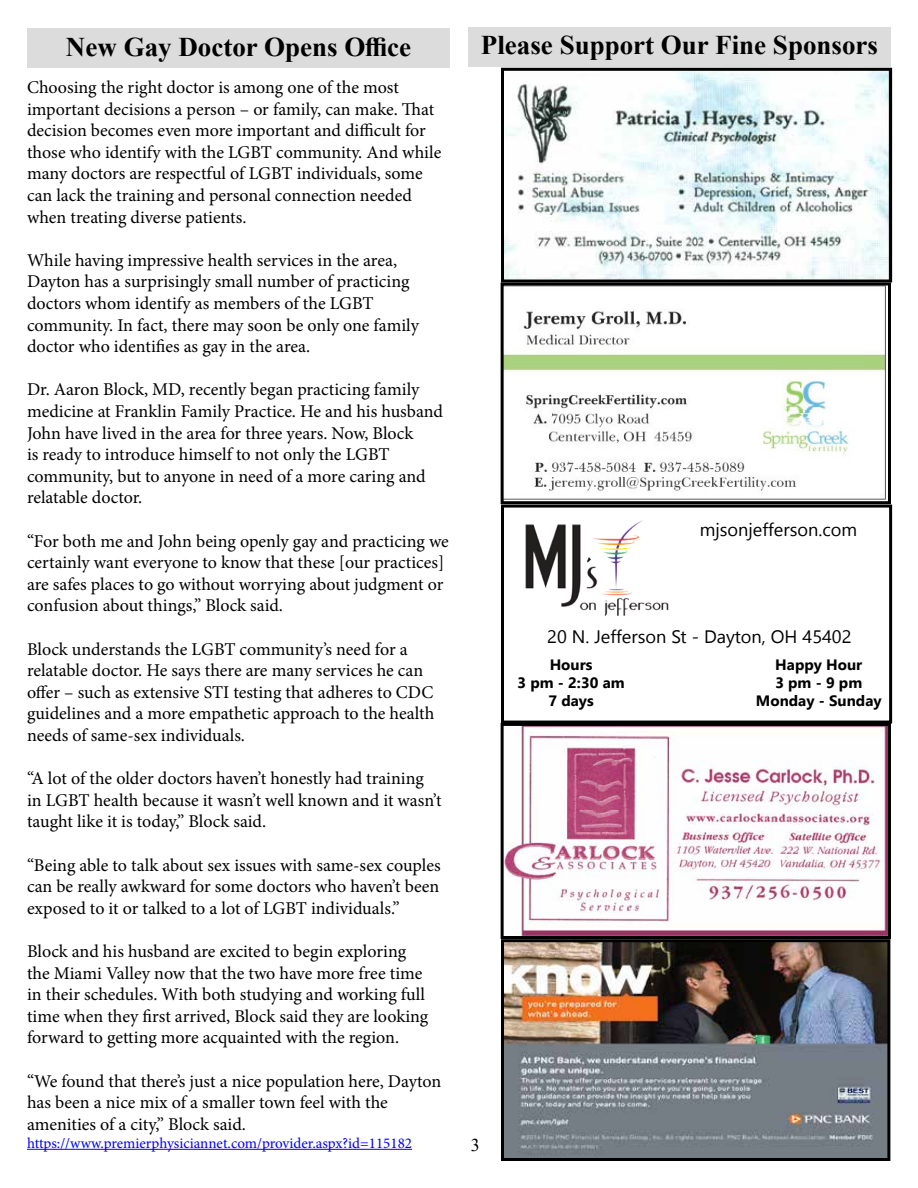
<style>
.page{position:relative;width:918px;height:1188px;background:#fff}
.page>*{position:absolute;margin:0;border:0;box-sizing:border-box;transform-origin:0 0}
.t1{font:700 27px "Times New Roman";color:#000}
.t2{font:18px/21.6px "Minion Pro";color:#000}
.t3{font:18px "Nirmala UI";color:#000}
.t4{font:18px "Times New Roman";color:#000}
.t5{font:15px "Minion Pro";color:#00f}
.t6{font:700 15px/18px "Nirmala UI";color:#000;text-align:center}
</style>
<div class="page">
<img style="left:525px;top:520px;width:144px;height:96px">
<div style="left:501px;top:505px;width:391px;height:219px;border:3px solid #000"></div>
<div style="left:468px;top:27px;width:423px;height:39px;background:#dcdcdc"></div>
<img style="left:505px;top:727px;width:382px;height:208px">
<div style="left:501px;top:723px;width:390px;height:216px;border:3px solid #000"></div>
<div style="left:27px;top:28px;width:423px;height:40px;background:#dcdcdc"></div>
<img style="left:505px;top:287px;width:382px;height:213px">
<div style="left:501px;top:283px;width:390px;height:221px;border:3px solid #000"></div>
<img style="left:505px;top:72px;width:383px;height:207px">
<div style="left:501px;top:68px;width:391px;height:215px;border:3px solid #000"></div>
<img style="left:505px;top:943px;width:381px;height:214px">
<div style="left:501px;top:939px;width:389px;height:222px;border:3px solid #000"></div>
<hr style="left:27px;top:1149px;width:385px;height:1px;background:#00f">
<h1 class="t1" style="left:66px;top:27px;width:347px">New Gay Doctor Opens Office</h1>
<p class="t2" style="left:27px;top:77px;width:416px">Choosing the right doctor is among one of the most important decisions a person – or family, can make. That decision becomes even more important and difficult for those who identify with the LGBT community. And while many doctors are respectful of LGBT individuals, some can lack the training and personal connection needed when treating diverse patients.</p>
<p class="t2" style="left:27px;top:249px;width:394px">While having impressive health services in the area, Dayton has a surprisingly small number of practicing doctors whom identify as members of the LGBT community. In fact, there may soon be only one family doctor who identifies as gay in the area.</p>
<p class="t2" style="left:27px;top:379px;width:418px">Dr. Aaron Block, MD, recently began practicing family medicine at Franklin Family Practice. He and his husband John have lived in the area for three years. Now, Block<br>is ready to introduce himself to not only the LGBT community, but to anyone in need of a more caring and relatable doctor.</p>
<p class="t2" style="left:27px;top:530px;width:423px">“For both me and John being openly gay and practicing we certainly want everyone to know that these [our practices] are safes places to go without worrying about judgment or confusion about things,” Block said.</p>
<p class="t2" style="left:27px;top:638px;width:409px">Block understands the LGBT community’s need for a relatable doctor. He says there are many services he can offer – such as extensive STI testing that adheres to CDC guidelines and a more empathetic approach to the health needs of same-sex individuals.</p>
<p class="t2" style="left:27px;top:768px;width:416px">“A lot of the older doctors haven’t honestly had training in LGBT health because it wasn’t well known and it wasn’t taught like it is today,” Block said.</p>
<p class="t2" style="left:27px;top:854px;width:415px;text-align:justify">“Being able to talk about sex issues with same-sex couples can be really awkward for some doctors who haven’t been exposed to it or talked to a lot of LGBT individuals.”</p>
<p class="t2" style="left:27px;top:941px;width:403px">Block and his husband are excited to begin exploring the Miami Valley now that the two have more free time in their schedules. With both studying and working full time when they first arrived, Block said they are looking forward to getting more acquainted with the region.</p>
<p class="t2" style="left:27px;top:1070px;width:416px">“We found that there’s just a nice population here, Dayton has been a nice mix of a smaller town feel with the amenities of a city,” Block said.</p>
<p class="t5" style="left:27px;top:1133px;width:387px">https://www.premierphysiciannet.com/provider.aspx?id=115182</p>
<h1 class="t1" style="left:481px;top:26px;width:399px">Please Support Our Fine Sponsors</h1>
<p class="t3" style="left:700px;top:516px;width:159px">mjsonjefferson.com</p>
<p class="t3" style="left:547px;top:623px;width:306px">20 N. Jefferson St - Dayton, OH 45402</p>
<p class="t6" style="left:756px;top:655px;width:127px">Happy Hour<br>3 pm - 9 pm<br>Monday - Sunday</p>
<p class="t6" style="left:518px;top:655px;width:109px">Hours<br>3 pm - 2:30 am<br>7 days</p>
<p class="t4" style="left:471px;top:1132px;width:10px">3</p>
</div>
